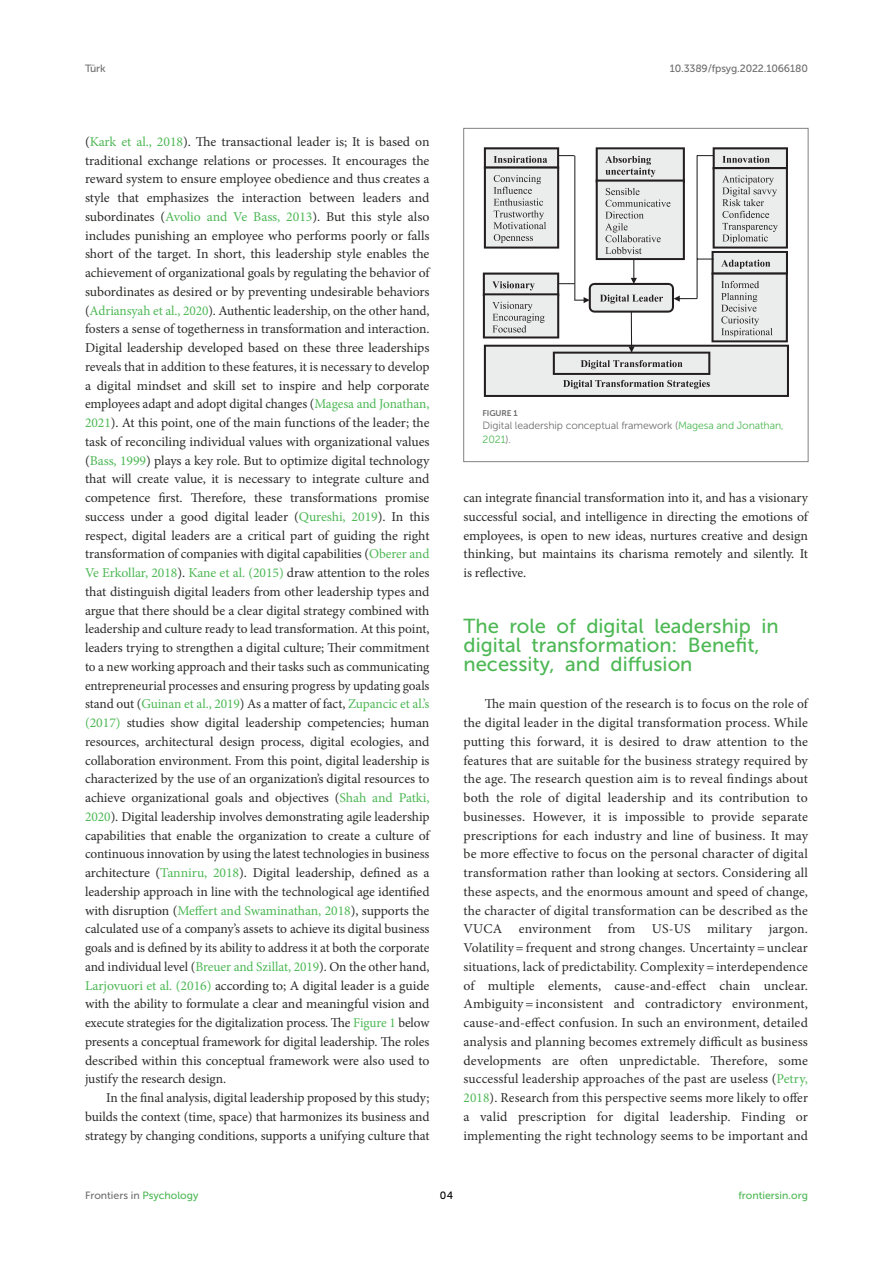
<style>
.page{position:relative;width:893px;height:1263px;background:#fff}
.page>*{position:absolute;margin:0;border:0;box-sizing:border-box;transform-origin:0 0}
.HEAD_1{font:20.25px/18.8px "Museo Sans 500";color:#4eb855}
.TEXT_FLUSH{font:13.5px/18.8px "Minion Pro";color:#2b2b2a;text-align:justify}
.TEXT{font:13.5px/18.8px "Minion Pro";letter-spacing:-.01em;color:#2b2b2a;text-align:justify}
.FIG_LEG{font:10.5px/13.5px "Museo Sans 300";letter-spacing:-.01em;color:#706f70}
.t1{font:10.5px "Museo Sans 500";letter-spacing:-.015em;color:#706f70}
.t2{font:10.5px "Museo Sans 500";color:#4eb855}
.t3{font:10.5px "Museo Sans 500";color:#000}
.FIG_HD{font:8.25px "Museo Sans 700";letter-spacing:-.01em;color:#706f70}
.s1{color:#4eb855}
</style>
<div class="page">
<svg style="left:483px;top:147px;width:306px;height:250px"></svg>
<div style="left:463px;top:128px;width:345px;height:334px;border:1px solid #808285"></div>
<p class="t1" style="left:85px;top:63px;width:22px">Türk</p>
<p class="t1" style="left:670px;top:63px;width:139px">10.3389/fpsyg.2022.1066180</p>
<p class="TEXT_FLUSH" style="left:85px;top:132px;width:346px">(<span class="s1">Kark et al., 2018</span>). The transactional leader is; It is based on traditional exchange relations or processes. It encourages the reward system to ensure employee obedience and thus creates a style that emphasizes the interaction between leaders and subordinates (<span class="s1">Avolio and Ve Bass, 2013</span>). But this style also includes punishing an employee who performs poorly or falls short of the target. In short, this leadership style enables the achievement of organizational goals by regulating the behavior of subordinates as desired or by preventing undesirable behaviors (<span class="s1">Adriansyah et al., 2020</span>). Authentic leadership, on the other hand, fosters a sense of togetherness in transformation and interaction.<br>Digital leadership developed based on these three leaderships reveals that in addition to these features, it is necessary to develop a digital mindset and skill set to inspire and help corporate employees adapt and adopt digital changes (<span class="s1">Magesa and Jonathan, 2021</span>). At this point, one of the main functions of the leader; the task of reconciling individual values with organizational values (<span class="s1">Bass, 1999</span>) plays a key role. But to optimize digital technology that will create value, it is necessary to integrate culture and competence first. Therefore, these transformations promise success under a good digital leader (<span class="s1">Qureshi, 2019</span>). In this respect, digital leaders are a critical part of guiding the right transformation of companies with digital capabilities (<span class="s1">Oberer and Ve Erkollar, 2018</span>). <span class="s1">Kane et al. (2015)</span> draw attention to the roles that distinguish digital leaders from other leadership types and argue that there should be a clear digital strategy combined with leadership and culture ready to lead transformation. At this point, leaders trying to strengthen a digital culture; Their commitment to a new working approach and their tasks such as communicating entrepreneurial processes and ensuring progress by updating goals stand out (<span class="s1">Guinan et al., 2019</span>) As a matter of fact, <span class="s1">Zupancic et al.’s (2017)</span> studies show digital leadership competencies; human resources, architectural design process, digital ecologies, and collaboration environment. From this point, digital leadership is characterized by the use of an organization’s digital resources to achieve organizational goals and objectives (<span class="s1">Shah and Patki, 2020</span>). Digital leadership involves demonstrating agile leadership capabilities that enable the organization to create a culture of continuous innovation by using the latest technologies in business architecture (<span class="s1">Tanniru, 2018</span>). Digital leadership, defined as a leadership approach in line with the technological age identified with disruption (<span class="s1">Meffert and Swaminathan, 2018</span>), supports the calculated use of a company’s assets to achieve its digital business goals and is defined by its ability to address it at both the corporate and individual level (<span class="s1">Breuer and Szillat, 2019</span>). On the other hand, <span class="s1">Larjovuori et al. (2016)</span> according to; A digital leader is a guide with the ability to formulate a clear and meaningful vision and execute strategies for the digitalization process. The <span class="s1">Figure 1</span> below presents a conceptual framework for digital leadership. The roles described within this conceptual framework were also used to justify the research design.</p>
<p class="TEXT" style="left:85px;top:1088px;width:346px;text-indent:21px">In the final analysis, digital leadership proposed by this study; builds the context (time, space) that harmonizes its business and strategy by changing conditions, supports a unifying culture that</p>
<p class="FIG_HD" style="left:483px;top:408px;width:37px">FIGURE 1</p>
<p class="FIG_LEG" style="left:483px;top:419px;width:303px">Digital leadership conceptual framework (<span class="s1">Magesa and Jonathan,<br>2021</span>).</p>
<p class="TEXT" style="left:463px;top:488px;width:346px">can integrate financial transformation into it, and has a visionary successful social, and intelligence in directing the emotions of employees, is open to new ideas, nurtures creative and design thinking, but maintains its charisma remotely and silently. It is reflective.</p>
<p class="HEAD_1" style="left:463px;top:617px;width:317px">The role of digital leadership in digital transformation: Benefit, necessity, and diffusion</p>
<p class="TEXT_FLUSH" style="left:463px;top:695px;width:346px;text-indent:21px">The main question of the research is to focus on the role of the digital leader in the digital transformation process. While putting this forward, it is desired to draw attention to the features that are suitable for the business strategy required by the age. The research question aim is to reveal findings about both the role of digital leadership and its contribution to businesses. However, it is impossible to provide separate prescriptions for each industry and line of business. It may be more effective to focus on the personal character of digital transformation rather than looking at sectors. Considering all these aspects, and the enormous amount and speed of change, the character of digital transformation can be described as the VUCA environment from US-US military jargon.<br>Volatility =frequent and strong changes. Uncertainty = unclear situations, lack of predictability. Complexity = interdependence of multiple elements, cause-and-effect chain unclear.<br>Ambiguity=inconsistent and contradictory environment, cause-and-effect confusion. In such an environment, detailed analysis and planning becomes extremely difficult as business developments are often unpredictable. Therefore, some successful leadership approaches of the past are useless (<span class="s1">Petry, 2018</span>). Research from this perspective seems more likely to offer a valid prescription for digital leadership. Finding or implementing the right technology seems to be important and</p>
<p class="t1" style="left:85px;top:1190px;width:115px">Frontiers in <span class="s1">Psychology</span></p>
<p class="t3" style="left:440px;top:1190px;width:15px">04</p>
<p class="t2" style="left:738px;top:1190px;width:71px">frontiersin.org</p>
</div>
